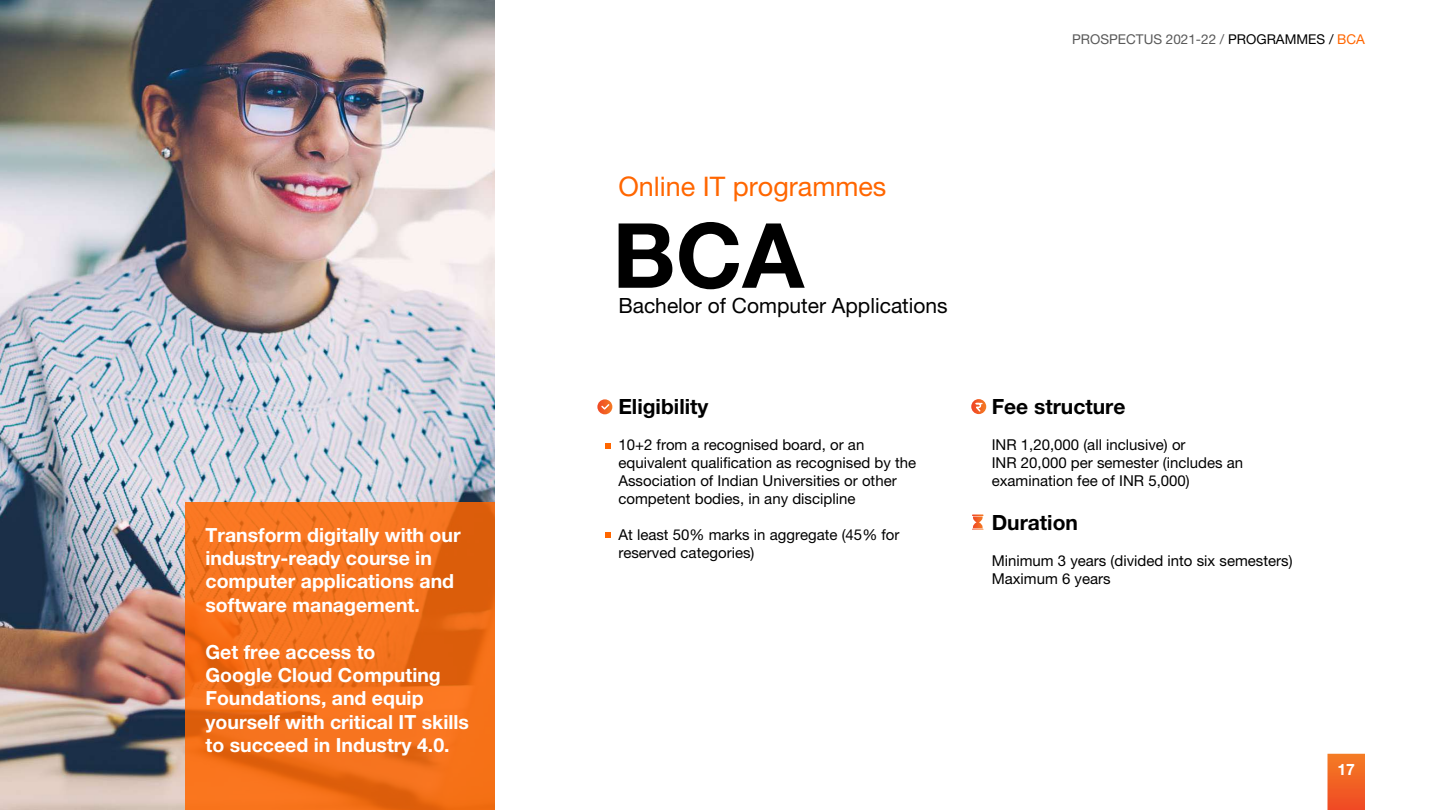
<style>
.page{position:relative;width:1440px;height:810px;background:#fff}
.page>*{position:absolute;margin:0;border:0;box-sizing:border-box;transform-origin:0 0}
.t1{font:700 90px "Helvetica Neue LT Pro";color:#000}
.t2{font:27px "Helvetica Neue LT Pro";color:#f60}
.t3{font:700 21px "Helvetica Neue LT Pro";color:#000}
.t4{font:21px "Helvetica Neue LT Pro";color:#000}
.t5{font:700 19.5px/23.4px "Helvetica Neue LT Pro";color:#fff}
.t6{font:700 15.75px "Helvetica Neue LT Pro";color:#fff}
.t7{font:15px/18px "Helvetica Neue LT Pro";color:#000}
.t8{font:13.5px "Helvetica Neue LT Pro";color:#595959}
.s1{color:#000}
.s2{color:#f60}
</style>
<div class="page">
<svg style="left:1328px;top:754px;width:37px;height:56px"></svg>
<img style="left:0;top:0;width:495px;height:810px">
<svg style="left:605px;top:443px;width:6px;height:6px"></svg>
<svg style="left:605px;top:532px;width:6px;height:6px"></svg>
<svg style="left:185px;top:502px;width:310px;height:308px;fill:#f6731e"></svg>
<svg style="left:971px;top:399px;width:15px;height:15px"></svg>
<svg style="left:973px;top:402px;width:10px;height:11px"></svg>
<svg style="left:597px;top:399px;width:15px;height:15px"></svg>
<svg style="left:600px;top:403px;width:11px;height:8px"></svg>
<svg style="left:972px;top:514px;width:12px;height:16px"></svg>
<h3 class="t5" style="left:206px;top:522px;width:257px">Transform digitally with our industry-ready course in computer applications and software management.</h3>
<h3 class="t5" style="left:206px;top:639px;width:265px">Get free access to<br>Google Cloud Computing<br>Foundations, and equip yourself with critical IT skills to succeed in Industry 4.0.</h3>
<p class="t8" style="left:1072px;top:31px;width:294px">PROSPECTUS 2021-22 / <span class="s1">PROGRAMMES /</span> <span class="s2">BCA</span></p>
<h2 class="t2" style="left:618px;top:170px;width:270px">Online IT programmes</h2>
<h1 class="t1" style="left:612px;top:200px;width:193px">BCA</h1>
<h3 class="t4" style="left:618px;top:294px;width:331px">Bachelor of Computer Applications</h3>
<h3 class="t3" style="left:618px;top:394px;width:92px">Eligibility</h3>
<p class="t7" style="left:618px;top:436px;width:299px">10+2 from a recognised board, or an equivalent qualification as recognised by the Association of Indian Universities or other competent bodies, in any discipline</p>
<p class="t7" style="left:618px;top:526px;width:283px">At least 50% marks in aggregate (45% for reserved categories)</p>
<h3 class="t3" style="left:992px;top:394px;width:135px">Fee structure</h3>
<p class="t7" style="left:992px;top:436px;width:253px">INR 1,20,000 (all inclusive) or<br>INR 20,000 per semester (includes an examination fee of INR 5,000)</p>
<h3 class="t3" style="left:992px;top:509px;width:88px">Duration</h3>
<p class="t7" style="left:992px;top:551px;width:302px">Minimum 3 years (divided into six semesters)<br>Maximum 6 years</p>
<p class="t6" style="left:1337px;top:760px;width:19px">17</p>
</div>
